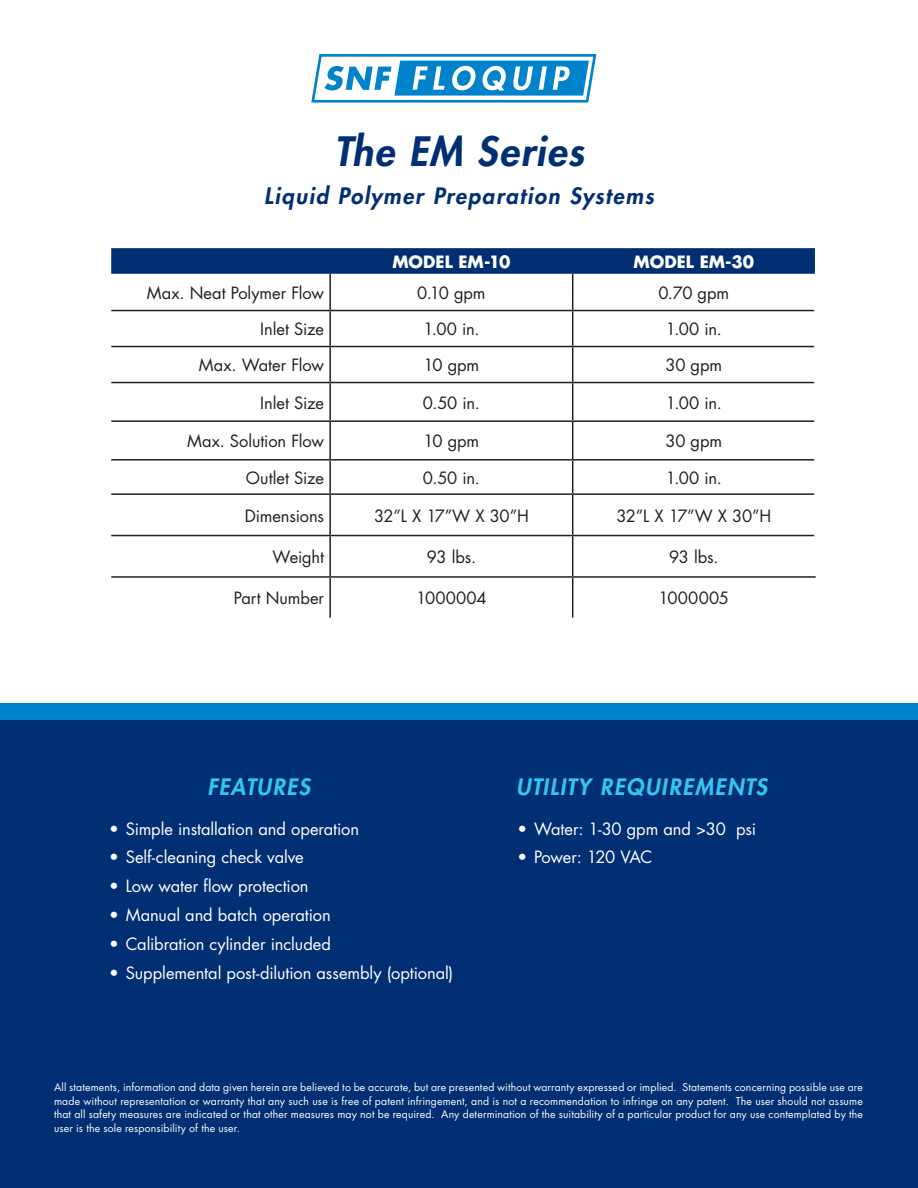
<style>
.page{position:relative;width:918px;height:1188px;background:#fff}
.page>*{position:absolute;margin:0;border:0;box-sizing:border-box;transform-origin:0 0}
.Titles{font:italic 800 39.45px "Futura Std";letter-spacing:.03em;color:#002f73}
.Titles-2{font:italic 800 22.05px "Futura Std";letter-spacing:.07em;color:#002f73}
.Subtitles{font:italic 800 22.05px "Futura Std";letter-spacing:.065em;color:#33c5f3}
.sub_2{font:italic 800 22.05px "Futura Std";letter-spacing:.05em;color:#33c5f3}
.t1{font:16.5px "Futura Std";letter-spacing:-.01em;color:#231f20}
.t2{font:16.5px "Futura Std";letter-spacing:-.005em;color:#fff}
.t3{font:700 16.5px "Futura Std";color:#fff}
.t4{font:16.5px "Futura Std";letter-spacing:.015em;color:#231f20}
.t5{font:16.5px "Futura Std";letter-spacing:-.03em;color:#fff}
.t6{font:10.5px/13.5px "Futura Std";letter-spacing:.015em;color:#fff;text-align:justify}
</style>
<div class="page">
<div style="left:0;top:720px;width:918px;height:468px;background:#002f73"></div>
<div style="left:0;top:704px;width:918px;height:16px;background:#0083ca"></div>
<svg style="left:311px;top:54px;width:285px;height:49px"></svg>
<svg style="left:111px;top:248px;width:704px;height:26px;background:#043275"></svg>
<hr style="left:329px;top:274px;width:2px;height:36px;background:#231f20">
<hr style="left:572px;top:274px;width:1px;height:36px;background:#231f20">
<hr style="left:111px;top:310px;width:219px;height:1px;background:#231f20">
<hr style="left:330px;top:310px;width:243px;height:1px;background:#231f20">
<hr style="left:329px;top:311px;width:2px;height:35px;background:#231f20">
<hr style="left:573px;top:310px;width:241px;height:1px;background:#231f20">
<hr style="left:572px;top:311px;width:1px;height:35px;background:#231f20">
<hr style="left:111px;top:346px;width:219px;height:1px;background:#231f20">
<hr style="left:330px;top:346px;width:243px;height:1px;background:#231f20">
<hr style="left:329px;top:347px;width:2px;height:35px;background:#231f20">
<hr style="left:573px;top:346px;width:241px;height:1px;background:#231f20">
<hr style="left:572px;top:347px;width:1px;height:35px;background:#231f20">
<hr style="left:111px;top:382px;width:219px;height:1px;background:#231f20">
<hr style="left:330px;top:382px;width:243px;height:1px;background:#231f20">
<hr style="left:329px;top:383px;width:2px;height:37px;background:#231f20">
<hr style="left:573px;top:382px;width:241px;height:1px;background:#231f20">
<hr style="left:572px;top:383px;width:1px;height:37px;background:#231f20">
<hr style="left:111px;top:420px;width:219px;height:2px;background:#231f20">
<hr style="left:330px;top:420px;width:243px;height:2px;background:#231f20">
<hr style="left:329px;top:422px;width:2px;height:37px;background:#231f20">
<hr style="left:573px;top:420px;width:241px;height:2px;background:#231f20">
<hr style="left:572px;top:422px;width:1px;height:37px;background:#231f20">
<hr style="left:111px;top:459px;width:219px;height:2px;background:#231f20">
<hr style="left:330px;top:459px;width:243px;height:2px;background:#231f20">
<hr style="left:329px;top:461px;width:2px;height:32px;background:#231f20">
<hr style="left:573px;top:459px;width:241px;height:2px;background:#231f20">
<hr style="left:572px;top:461px;width:1px;height:32px;background:#231f20">
<hr style="left:111px;top:493px;width:219px;height:2px;background:#231f20">
<hr style="left:330px;top:493px;width:243px;height:2px;background:#231f20">
<hr style="left:329px;top:495px;width:2px;height:40px;background:#231f20">
<hr style="left:573px;top:493px;width:241px;height:2px;background:#231f20">
<hr style="left:572px;top:495px;width:1px;height:40px;background:#231f20">
<hr style="left:111px;top:535px;width:219px;height:1px;background:#231f20">
<hr style="left:330px;top:535px;width:243px;height:1px;background:#231f20">
<hr style="left:329px;top:536px;width:2px;height:40px;background:#231f20">
<hr style="left:573px;top:535px;width:241px;height:1px;background:#231f20">
<hr style="left:572px;top:536px;width:1px;height:40px;background:#231f20">
<hr style="left:111px;top:576px;width:219px;height:2px;background:#231f20">
<hr style="left:330px;top:576px;width:243px;height:2px;background:#231f20">
<hr style="left:329px;top:578px;width:2px;height:40px;background:#231f20">
<hr style="left:573px;top:576px;width:243px;height:2px;background:#231f20">
<hr style="left:572px;top:578px;width:1px;height:40px;background:#231f20">
<p class="Titles" style="left:334px;top:127px;width:251px">The EM Series</p>
<p class="Titles-2" style="left:264px;top:182px;width:391px">Liquid Polymer Preparation Systems</p>
<p class="t3" style="left:392px;top:251px;width:120px">MODEL EM-10</p>
<p class="t3" style="left:634px;top:251px;width:122px">MODEL EM-30</p>
<p class="t1" style="left:147px;top:282px;width:179px">Max. Neat Polymer Flow</p>
<p class="t1" style="left:417px;top:282px;width:70px">0.10 gpm</p>
<p class="t1" style="left:658px;top:282px;width:72px">0.70 gpm</p>
<p class="t1" style="left:260px;top:319px;width:65px">Inlet Size</p>
<p class="t1" style="left:423px;top:319px;width:58px">1.00 in.</p>
<p class="t1" style="left:666px;top:319px;width:58px">1.00 in.</p>
<p class="t1" style="left:199px;top:355px;width:127px">Max. Water Flow</p>
<p class="t1" style="left:424px;top:355px;width:57px">10 gpm</p>
<p class="t1" style="left:665px;top:355px;width:58px">30 gpm</p>
<p class="t1" style="left:260px;top:392px;width:65px">Inlet Size</p>
<p class="t1" style="left:423px;top:392px;width:58px">0.50 in.</p>
<p class="t1" style="left:666px;top:392px;width:58px">1.00 in.</p>
<p class="t1" style="left:187px;top:431px;width:138px">Max. Solution Flow</p>
<p class="t1" style="left:424px;top:431px;width:57px">10 gpm</p>
<p class="t1" style="left:665px;top:431px;width:58px">30 gpm</p>
<p class="t1" style="left:246px;top:467px;width:80px">Outlet Size</p>
<p class="t1" style="left:423px;top:467px;width:58px">0.50 in.</p>
<p class="t1" style="left:666px;top:467px;width:58px">1.00 in.</p>
<p class="t1" style="left:245px;top:505px;width:81px">Dimensions</p>
<p class="t1" style="left:374px;top:505px;width:156px">32”L X 17”W X 30”H</p>
<p class="t1" style="left:617px;top:505px;width:156px">32”L X 17”W X 30”H</p>
<p class="t1" style="left:273px;top:546px;width:53px">Weight</p>
<p class="t1" style="left:427px;top:546px;width:51px">93 lbs.</p>
<p class="t1" style="left:669px;top:546px;width:51px">93 lbs.</p>
<p class="t1" style="left:234px;top:588px;width:92px">Part Number</p>
<p class="t4" style="left:416px;top:588px;width:72px">1000004</p>
<p class="t4" style="left:659px;top:588px;width:72px">1000005</p>
<p class="sub_2" style="left:207px;top:773px;width:104px">FEATURES</p>
<p class="Subtitles" style="left:516px;top:773px;width:252px">UTILITY REQUIREMENTS</p>
<p class="t2" style="left:109px;top:818px;width:252px">• Simple installation and operation</p>
<p class="t2" style="left:109px;top:847px;width:196px">• Self-cleaning check valve</p>
<p class="t2" style="left:109px;top:876px;width:201px">• Low water flow protection</p>
<p class="t2" style="left:109px;top:904px;width:223px">• Manual and batch operation</p>
<p class="t2" style="left:109px;top:933px;width:223px">• Calibration cylinder included</p>
<p class="t2" style="left:109px;top:962px;width:346px">• Supplemental post-dilution assembly (optional)</p>
<p class="t2" style="left:518px;top:818px;width:240px">• Water: 1-30 gpm and &gt;30 psi</p>
<p class="t5" style="left:518px;top:847px;width:136px">• Power: 120 VAC</p>
<p class="t6" style="left:54px;top:1081px;width:811px">All statements, information and data given herein are believed to be accurate, but are presented without warranty expressed or implied. Statements concerning possible use are made without representation or warranty that any such use is free of patent infringement, and is not a recommendation to infringe on any patent. The user should not assume that all safety measures are indicated or that other measures may not be required. Any determination of the suitability of a particular product for any use contemplated by the user is the sole responsibility of the user.</p>
</div>
